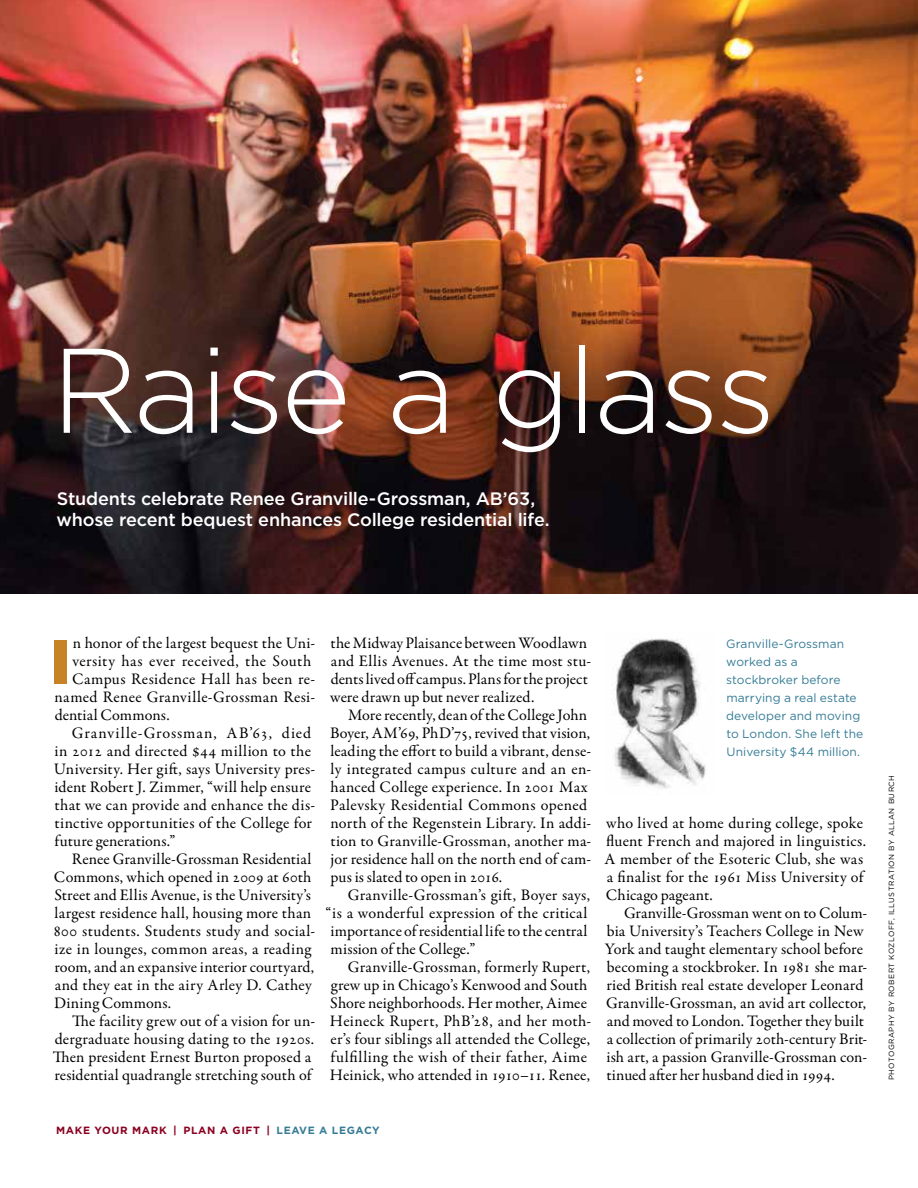
<style>
.page{position:relative;width:918px;height:1188px;background:#fff}
.page>*{position:absolute;margin:0;border:0;box-sizing:border-box;transform-origin:0 0}
.t1{font:300 120px "Gotham";letter-spacing:-.03em;color:#fff}
.t2{font:900 62.85px "Gotham";color:#c68225}
.t3{font:500 18px/21.6px "Gotham";letter-spacing:-.01em;color:#fff}
.t4{font:16.2px/18px "Garamond Premr Pro";letter-spacing:.01em;color:#000}
.t5{font:16.2px "Garamond Premr Pro";letter-spacing:.035em;color:#000}
.t6{font:16.2px "Garamond Premr Pro";letter-spacing:.03em;color:#000}
.t7{font:16.2px "Garamond Premr Pro";letter-spacing:.055em;color:#000}
.t8{font:12px/18px "Gotham";letter-spacing:.01em;color:#367c96}
.t9{font:700 10.5px "Gotham";letter-spacing:.06em;color:#8b0021}
.t10{font:700 10.5px "Gotham";letter-spacing:.06em;color:#367c96}
.t11{font:7.5px "Gotham";letter-spacing:.06em;color:#000}
.s1{color:#8b0021}
</style>
<div class="page">
<img style="left:0;top:0;width:918px;height:594px">
<img style="left:612px;top:638px;width:94px;height:151px">
<h1 class="t1" style="left:51px;top:314px;width:726px">Raise a glass</h1>
<p class="t3" style="left:57px;top:487px;width:494px">Students celebrate Renee Granville-Grossman, AB’63, whose recent bequest enhances College residential life.</p>
<h2 class="t2" style="left:50px;top:618px;width:22px">I</h2>
<p class="t4" style="left:73px;top:634px;width:244px">n honor of the largest bequest the Uni-</p>
<p class="t6" style="left:72px;top:651px;width:241px">versity has ever received, the South</p>
<p class="t4" style="left:72px;top:670px;width:245px">Campus Residence Hall has been re-</p>
<p class="t4" style="left:55px;top:688px;width:262px">named Renee Granville-Grossman Resi-</p>
<p class="t4" style="left:55px;top:706px;width:117px">dential Commons.</p>
<p class="t7" style="left:72px;top:723px;width:241px">Granville-Grossman, AB’63, died</p>
<p class="t4" style="left:55px;top:742px;width:258px">in 2012 and directed $44 million to the</p>
<p class="t4" style="left:54px;top:760px;width:263px">University. Her gift, says University pres-</p>
<p class="t4" style="left:55px;top:778px;width:258px">ident Robert J. Zimmer, “will help ensure</p>
<p class="t4" style="left:55px;top:796px;width:262px">that we can provide and enhance the dis-</p>
<p class="t4" style="left:55px;top:814px;width:259px">tinctive opportunities of the College for</p>
<p class="t4" style="left:55px;top:832px;width:123px">future generations.”</p>
<p class="t4" style="left:72px;top:850px;width:241px">Renee Granville-Grossman Residential</p>
<p class="t4" style="left:54px;top:868px;width:259px">Commons, which opened in 2009 at 60th</p>
<p class="t4" style="left:54px;top:886px;width:258px">Street and Ellis Avenue, is the University’s</p>
<p class="t4" style="left:55px;top:904px;width:258px">largest residence hall, housing more than</p>
<p class="t4" style="left:53px;top:922px;width:263px">800 students. Students study and social-</p>
<p class="t4" style="left:55px;top:940px;width:258px">ize in lounges, common areas, a reading</p>
<p class="t4" style="left:54px;top:958px;width:261px">room, and an expansive interior courtyard,</p>
<p class="t4" style="left:55px;top:976px;width:259px">and they eat in the airy Arley D. Cathey</p>
<p class="t4" style="left:54px;top:994px;width:119px">Dining Commons.</p>
<p class="t4" style="left:72px;top:1012px;width:245px">The facility grew out of a vision for un-</p>
<p class="t4" style="left:55px;top:1030px;width:261px">dergraduate housing dating to the 1920s.</p>
<p class="t4" style="left:53px;top:1048px;width:260px">Then president Ernest Burton proposed a</p>
<p class="t4" style="left:54px;top:1066px;width:259px">residential quadrangle stretching south of</p>
<p class="t4" style="left:330px;top:634px;width:263px">the Midway Plaisance between Woodlawn and Ellis Avenues. At the time most stu&shy;dents lived off campus. Plans for the project were drawn up but never realized.</p>
<p class="t4" style="left:330px;top:706px;width:263px;text-indent:18px">More recently, dean of the College John Boyer, AM’69, PhD’75, revived that vision, leading the effort to build a vibrant, dense&shy;ly integrated campus culture and an en&shy;hanced College experience. In 2001 Max Palevsky Residential Commons opened north of the Regenstein Library. In addi&shy;tion to Granville-Grossman, another ma&shy;jor residence hall on the north end of cam&shy;pus is slated to open in 2016.</p>
<p class="t4" style="left:348px;top:886px;width:244px">Granville-Grossman’s gift, Boyer says,</p>
<p class="t4" style="left:325px;top:904px;width:264px">“is a wonderful expression of the critical</p>
<p class="t4" style="left:331px;top:922px;width:258px">importance of residential life to the central</p>
<p class="t4" style="left:331px;top:940px;width:146px">mission of the College.”</p>
<p class="t4" style="left:348px;top:958px;width:244px">Granville-Grossman, formerly Rupert,</p>
<p class="t4" style="left:331px;top:976px;width:258px">grew up in Chicago’s Kenwood and South</p>
<p class="t4" style="left:330px;top:994px;width:258px">Shore neighborhoods. Her mother, Aimee</p>
<p class="t4" style="left:330px;top:1012px;width:263px">Heineck Rupert, PhB’28, and her moth-</p>
<p class="t4" style="left:331px;top:1030px;width:261px">er’s four siblings all attended the College,</p>
<p class="t5" style="left:331px;top:1047px;width:258px">fulfilling the wish of their father, Aime</p>
<p class="t4" style="left:330px;top:1066px;width:262px">Heinick, who attended in 1910–11. Renee,</p>
<p class="t8" style="left:726px;top:634px;width:139px">Granville-Grossman worked as a stockbroker before marrying a real estate developer and moving to London. She left the<br>U niversity $44 million.</p>
<p class="t4" style="left:605px;top:814px;width:263px">who lived at home during college, spoke fluent French and majored in linguistics.<br>A member of the Esoteric Club, she was a finalist for the 1961 Miss University of Chicago pageant.</p>
<p class="t4" style="left:605px;top:904px;width:264px;text-indent:19px">Granville-Grossman went on to Colum&shy;bia University’s Teachers College in New York and taught elementary school before becoming a stockbroker. In 1981 she mar&shy;ried British real estate developer Leonard Granville-Grossman, an avid art collector, and moved to London. Together they built a collection of primarily 20th-century Brit&shy;ish art, a passion Granville-Grossman con&shy;tinued after her husband died in 1994.</p>
<p class="t9" style="left:56px;top:1123px;width:86px">MAKE YOUR MAR</p>
<p class="t9" style="left:159px;top:1123px;width:49px">K | PLAN</p>
<p class="t9" style="left:220px;top:1123px;width:29px">A GIFT</p>
<p class="t10" style="left:266px;top:1123px;width:115px"><span class="s1">|</span> LEAVE A LEGACY</p>
<p class="t11" style="left:887px;top:1080px;width:305px;rotate:-90deg">Photography by robert kozloff, illustration by allan burch</p>
</div>
